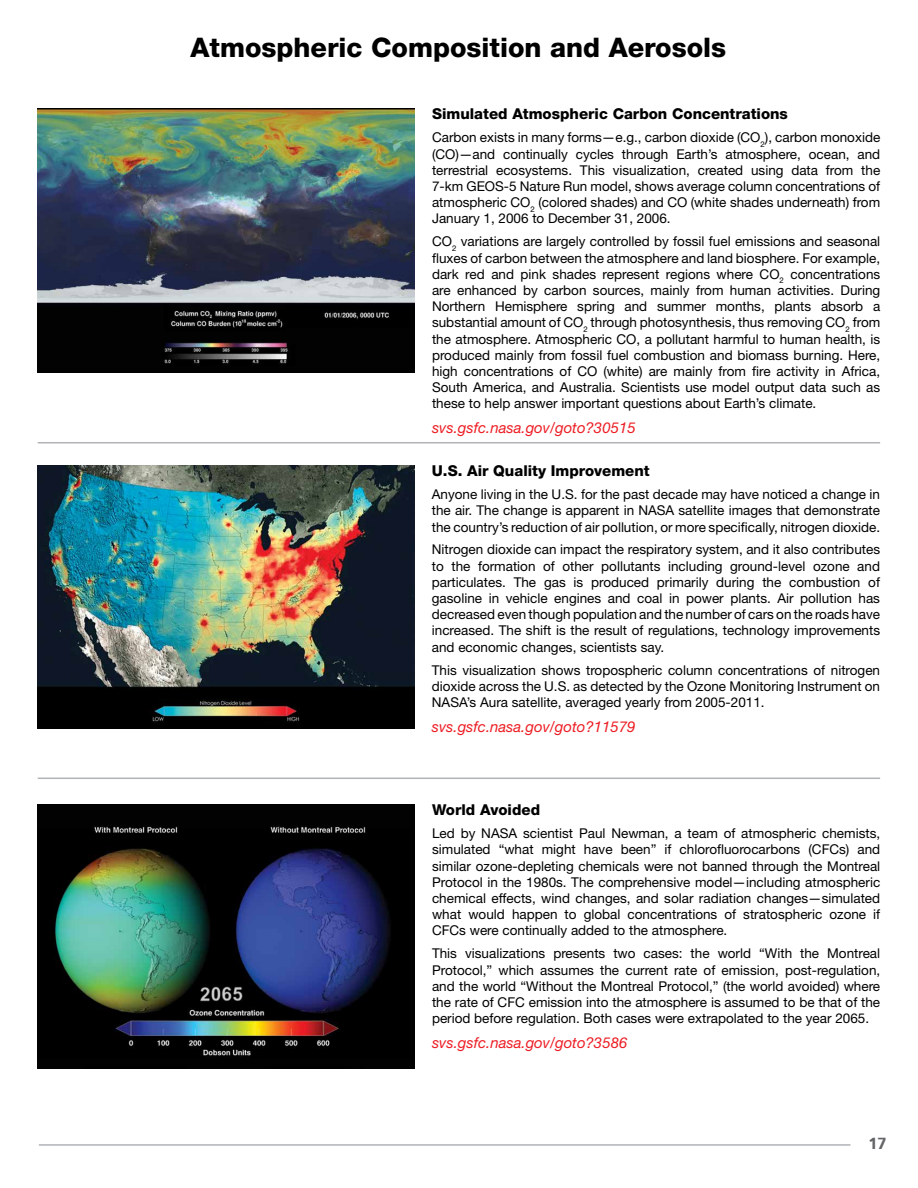
<style>
.page{position:relative;width:918px;height:1188px;background:#fff}
.page>*{position:absolute;margin:0;border:0;box-sizing:border-box;transform-origin:0 0}
.titles{font:800 27px "Helvetica Neue LT Std";color:#000}
.WebLink{font:italic 15px "Helvetica Neue LT Std";color:#ed1d24}
.Subtitle{font:800 15px "Helvetica Neue LT Std";color:#000}
.t1{font:15px "Charcoal CY";color:#636567}
.Body_Copy{font:13.5px/16.2px "Helvetica Neue LT Std";color:#000;text-align:justify}
</style>
<div class="page">
<hr style="left:39px;top:1144px;width:812px;height:2px;background:#b1b3b6">
<img style="left:38px;top:109px;width:376px;height:263px">
<hr style="left:38px;top:442px;width:842px;height:1px;background:#b1b3b6">
<img style="left:38px;top:465px;width:376px;height:264px">
<hr style="left:38px;top:778px;width:842px;height:1px;background:#b1b3b6">
<img style="left:38px;top:805px;width:376px;height:263px">
<p class="titles" style="left:191px;top:31px;width:537px">Atmospheric Composition and Aerosols</p>
<p class="Subtitle" style="left:432px;top:105px;width:357px">Simulated Atmospheric Carbon Concentrations</p>
<p class="Body_Copy" style="left:432px;top:129px;width:450px">Carbon exists in many forms—e.g., carbon dioxide (CO<sub>2</sub>), carbon monoxide (CO)—and continually cycles through Earth’s atmosphere, ocean, and terrestrial ecosystems. This visualization, created using data from the 7-km GEOS-5 Nature Run model, shows average column concentrations of atmospheric CO<sub>2</sub> (colored shades) and CO (white shades underneath) from January 1, 2006 to December 31, 2006.</p>
<p class="Body_Copy" style="left:432px;top:233px;width:450px">CO<sub>2</sub> variations are largely controlled by fossil fuel emissions and seasonal fluxes of carbon between the atmosphere and land biosphere. For example, dark red and pink shades represent regions where CO<sub>2</sub> concentrations are enhanced by carbon sources, mainly from human activities. During Northern Hemisphere spring and summer months, plants absorb a substantial amount of CO<sub>2</sub> through photosynthesis, thus removing CO<sub>2</sub> from the atmosphere. Atmospheric CO, a pollutant harmful to human health, is produced mainly from fossil fuel combustion and biomass burning. Here, high concentrations of CO (white) are mainly from fire activity in Africa, South America, and Australia. Scientists use model output data such as these to help answer important questions about Earth’s climate.</p>
<p class="WebLink" style="left:432px;top:419px;width:205px">svs.gsfc.nasa.gov/goto?30515</p>
<p class="Subtitle" style="left:432px;top:462px;width:219px">U.S. Air Quality Improvement</p>
<p class="Body_Copy" style="left:432px;top:486px;width:450px">Anyone living in the U.S. for the past decade may have noticed a change in the air. The change is apparent in NASA satellite images that demonstrate the country’s reduction of air pollution, or more specifically, nitrogen dioxide.</p>
<p class="Body_Copy" style="left:432px;top:541px;width:450px">Nitrogen dioxide can impact the respiratory system, and it also contributes to the formation of other pollutants including ground-level ozone and particulates. The gas is produced primarily during the combustion of gasoline in vehicle engines and coal in power plants. Air pollution has decreased even though population and the number of cars on the roads have increased. The shift is the result of regulations, technology improvements and economic changes, scientists say.</p>
<p class="Body_Copy" style="left:432px;top:662px;width:450px">This visualization shows tropospheric column concentrations of nitrogen dioxide across the U.S. as detected by the Ozone Monitoring Instrument on NASA’s Aura satellite, averaged yearly from 2005-2011.</p>
<p class="WebLink" style="left:432px;top:717px;width:205px">svs.gsfc.nasa.gov/goto?11579</p>
<p class="Subtitle" style="left:432px;top:801px;width:110px">World Avoided</p>
<p class="Body_Copy" style="left:432px;top:825px;width:450px">Led by NASA scientist Paul Newman, a team of atmospheric chemists, simulated “what might have been” if chlorofluorocarbons (CFCs) and similar ozone-depleting chemicals were not banned through the Montreal Protocol in the 1980s. The comprehensive model—including atmospheric chemical effects, wind changes, and solar radiation changes—simulated what would happen to global concentrations of stratospheric ozone if CFCs were continually added to the atmosphere.</p>
<p class="Body_Copy" style="left:432px;top:945px;width:450px">This visualizations presents two cases: the world “With the Montreal Protocol,” which assumes the current rate of emission, post-regulation, and the world “Without the Montreal Protocol,” (the world avoided) where the rate of CFC emission into the atmosphere is assumed to be that of the period before regulation. Both cases were extrapolated to the year 2065.</p>
<p class="WebLink" style="left:432px;top:1034px;width:197px">svs.gsfc.nasa.gov/goto?3586</p>
<p class="t1" style="left:869px;top:1134px;width:19px">17</p>
</div>
